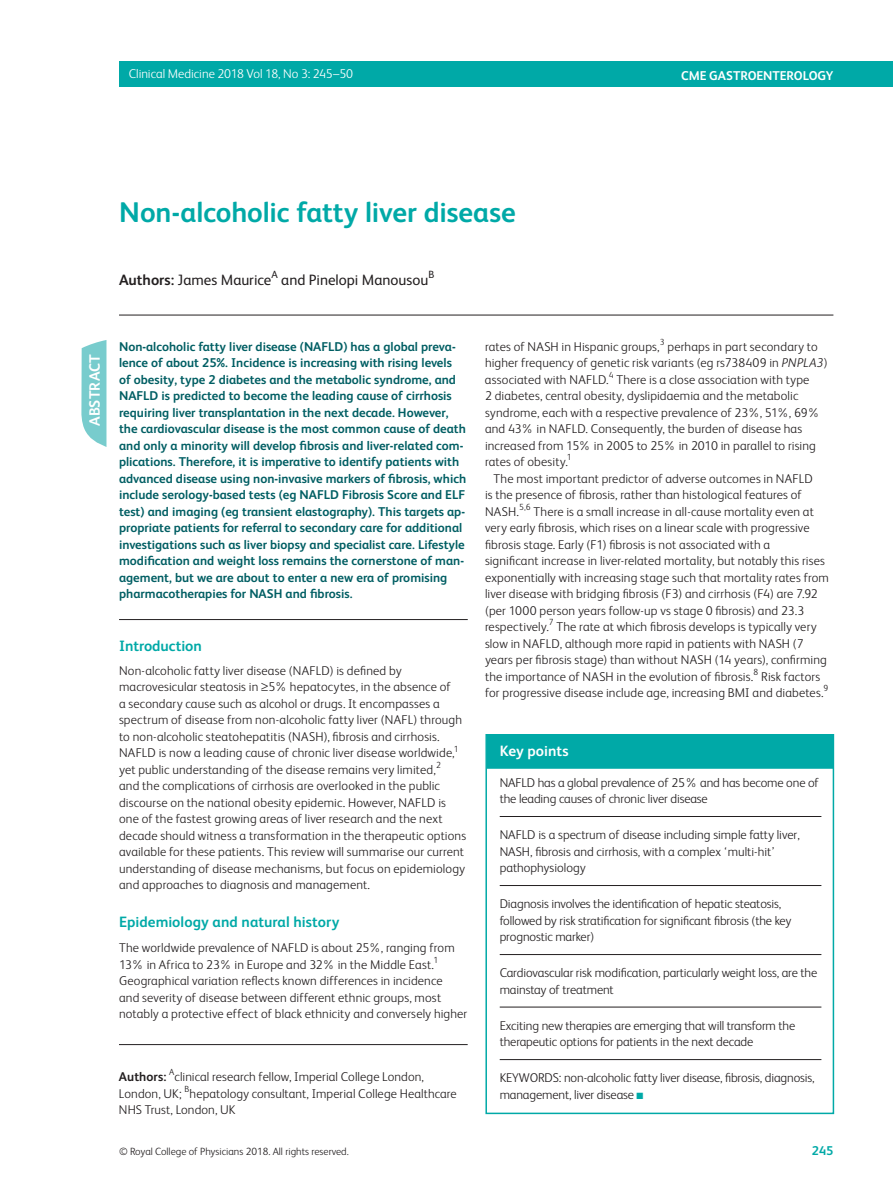
<style>
.page{position:relative;width:893px;height:1191px;background:#fff}
.page>*{position:absolute;margin:0;border:0;box-sizing:border-box;transform-origin:0 0}
.t1{font:700 28.5px "FS Albert";letter-spacing:-.005em;color:#00a9a7}
.t2{font:700 15px "FS Albert";color:#00a9a7}
.t3{font:15px "FS Albert";color:#231f20}
.t4{font:700 15px "FS Albert";color:#fff}
.t5{font:300 12.75px/16.5px "FS Albert";letter-spacing:.01em;color:#231f20}
.t6{font:700 12.75px/16.5px "FS Albert";color:#005e63}
.t7{font:300 12.75px/16.5px "FS Albert";letter-spacing:-.01em;color:#231f20}
.t8{font:300 12.75px "FS Albert";letter-spacing:-.005em;color:#fff}
.t9{font:700 12.75px "FS Albert";letter-spacing:-.005em;color:#fff}
.t10{font:700 12.75px "FS Albert";color:#00a9a7}
.t11{font:300 10.5px "FS Albert";color:#231f20}
.t12{font:10.5px "FS Albert";color:#231f20}
.t13{font:300 8.85px "FS Albert";color:#231f20}
.s1{font-weight:700}
.s2{font-style:italic}
.s3{color:#00a9a7}
</style>
<div class="page">
<div style="left:119px;top:62px;width:774px;height:25px;background:#00a9a7"></div>
<hr style="left:119px;top:315px;width:714px;height:1px;background:#231f20">
<div style="left:487px;top:735px;width:346px;height:34px;background:#00a9a7"></div>
<hr style="left:487px;top:768px;width:346px;height:2px;background:#fff">
<div style="left:485px;top:734px;width:349px;height:380px;border:2px solid #00a9a7"></div>
<hr style="left:500px;top:816px;width:321px;height:1px;background:#231f20">
<hr style="left:500px;top:885px;width:321px;height:1px;background:#231f20">
<hr style="left:500px;top:954px;width:321px;height:1px;background:#231f20">
<hr style="left:500px;top:1006px;width:321px;height:1px;background:#231f20">
<hr style="left:500px;top:1059px;width:321px;height:1px;background:#231f20">
<hr style="left:119px;top:619px;width:349px;height:1px;background:#231f20">
<svg style="left:81px;top:340px;width:25px;height:107px;background:#8ad2d3"></svg>
<hr style="left:119px;top:1044px;width:349px;height:1px;background:#231f20">
<p class="t8" style="left:129px;top:69px;width:226px">Clinical Medicine 2018 Vol 18, No 3: 245–50</p>
<p class="t9" style="left:681px;top:70px;width:154px">CME GASTROENTEROLOGY</p>
<h1 class="t1" style="left:119px;top:201px;width:398px">Non-alcoholic fatty liver disease</h1>
<p class="t3" style="left:119px;top:275px;width:154px"><span class="s1">Authors:</span> James Maurice</p>
<p class="t12" style="left:272px;top:271px;width:8px">A</p>
<p class="t3" style="left:281px;top:275px;width:149px">and Pinelopi Manousou</p>
<p class="t12" style="left:428px;top:271px;width:7px">B</p>
<p class="t4" style="left:88px;top:426px;width:73px;rotate:-90deg">ABSTRACT</p>
<p class="t6" style="left:119px;top:339px;width:349px">Non-alcoholic fatty liver disease (NAFLD) has a global preva&shy;lence of about 25%. Incidence is increasing with rising levels of obesity, type 2 diabetes and the metabolic syndrome, and NAFLD is predicted to become the leading cause of cirrhosis requiring liver transplantation in the next decade. However, the cardiovascular disease is the most common cause of death and only a minority will develop fibrosis and liver-related com&shy;plications. Therefore, it is imperative to identify patients with advanced disease using non-invasive markers of fibrosis, which include serology-based tests (eg NAFLD Fibrosis Score and ELF test) and imaging (eg transient elastography). This targets ap&shy;propriate patients for referral to secondary care for additional investigations such as liver biopsy and specialist care. Lifestyle modification and weight loss remains the cornerstone of man&shy;agement, but we are about to enter a new era of promising pharmacotherapies for NASH and fibrosis.</p>
<p class="t2" style="left:119px;top:639px;width:84px">Introduction</p>
<p class="t5" style="left:119px;top:663px;width:349px">Non-alcoholic fatty liver disease (NAFLD) is defined by macrovesicular steatosis in ≥5% hepatocytes, in the absence of<br>a secondary cause such as alcohol or drugs. It encompasses a spectrum of disease from non-alcoholic fatty liver (NAFL) through to non-alcoholic steatohepatitis (NASH), fibrosis and cirrhosis.<br>NAFLD is now a leading cause of chronic liver disease worldwide,<sup>1 </sup>yet public understanding of the disease remains very limited, <sup>2<br></sup>and the complications of cirrhosis are overlooked in the public discourse on the national obesity epidemic. However, NAFLD is one of the fastest growing areas of liver research and the next decade should witness a transformation in the therapeutic options available for these patients. This review will summarise our current understanding of disease mechanisms, but focus on epidemiology and approaches to diagnosis and management.</p>
<p class="t2" style="left:119px;top:915px;width:222px">Epidemiology and natural history</p>
<p class="t5" style="left:119px;top:941px;width:350px">The worldwide prevalence of NAFLD is about 25%, ranging from 13% in Africa to 23% in Europe and 32% in the Middle East.<sup>1<br></sup>Geographical variation reflects known differences in incidence<br>and severity of disease between different ethnic groups, most notably a protective effect of black ethnicity and conversely higher</p>
<p class="t5" style="left:119px;top:1070px;width:339px"><span class="s1">Authors:</span> <sup>A</sup> clinical research fellow, Imperial College London,<br>London, UK ; <sup>B</sup>hepatology consultant, Imperial College Healthcare<br>NHS Trust, London, UK</p>
<p class="t5" style="left:485px;top:339px;width:176px">rates of NASH in Hispanic groups,</p>
<p class="t13" style="left:660px;top:339px;width:6px">3</p>
<p class="t5" style="left:485px;top:339px;width:344px;text-indent:182px">perhaps in part secondary to higher frequency of genetic risk variants (eg rs738409 in <span class="s2">PNPLA3</span> ) associated with NAFLD. <sup>4</sup> There is a close association with type<br>2 diabetes, central obesity, dyslipidaemia and the metabolic syndrome, each with a respective prevalence of 23%, 51%, 69% and 43% in NAFLD. Consequently, the burden of disease has increased from 15% in 2005 to 25% in 2010 in parallel to rising rates of obesity.<sup>1</sup></p>
<p class="t5" style="left:485px;top:471px;width:345px;text-indent:9px">The most important predictor of adverse outcomes in NAFLD<br>is the presence of fibrosis, rather than histological features of NASH. <sup>5,6</sup> There is a small increase in all-cause mortality even at very early fibrosis, which rises on a linear scale with progressive fibrosis stage. Early (F1) fibrosis is not associated with a<br>significant increase in liver-related mortality, but notably this rises exponentially with increasing stage such that mortality rates from liver disease with bridging fibrosis (F3) and cirrhosis (F4) are 7.92 (per 1000 person years follow-up vs stage 0 fibrosis) and 23.3 respectively. <sup>7</sup> The rate at which fibrosis develops is typically very slow in NAFLD, although more rapid in patients with NASH (7 years per fibrosis stage) than without NASH (14 years), confirming the importance of NASH in the evolution of fibrosis. <sup>8</sup> Risk factors for progressive disease include age, increasing BMI and diabetes. <sup>9</sup></p>
<p class="t4" style="left:500px;top:744px;width:70px">Key points</p>
<p class="t7" style="left:500px;top:775px;width:321px">NAFLD has a global prevalence of 25% and has become one of the leading causes of chronic liver disease</p>
<p class="t5" style="left:500px;top:828px;width:302px">NAFLD is a spectrum of disease including simple fatty liver,<br>NASH, fibrosis and cirrhosis, with a complex ‘multi-hit’ pathophysiology</p>
<p class="t7" style="left:500px;top:897px;width:293px">Diagnosis involves the identification of hepatic steatosis, followed by risk stratification for significant fibrosis (the key prognostic marker)</p>
<p class="t7" style="left:500px;top:966px;width:319px">Cardiovascular risk modification, particularly weight loss, are the mainstay of treatment</p>
<p class="t7" style="left:500px;top:1018px;width:297px">Exciting new therapies are emerging that will transform the therapeutic options for patients in the next decade</p>
<p class="t7" style="left:500px;top:1071px;width:316px">KEYWORDS: non-alcoholic fatty liver disease, fibrosis, diagnosis, management, liver disease <span class="s3">■</span></p>
<p class="t11" style="left:119px;top:1147px;width:231px">© Royal College of Physicians 2018. All rights reserved.</p>
<p class="t10" style="left:812px;top:1145px;width:23px">245</p>
</div>
